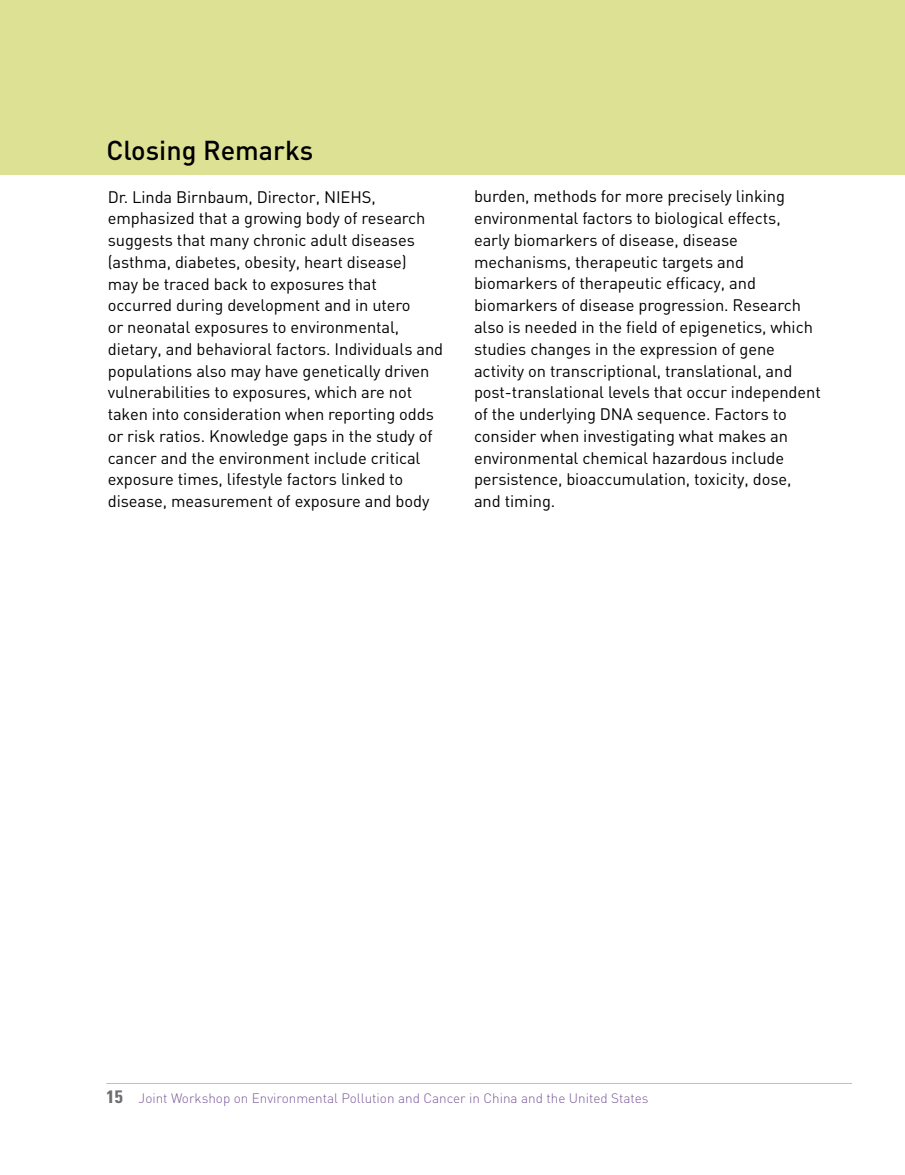
<style>
.page{position:relative;width:905px;height:1175px;background:#fff}
.page>*{position:absolute;margin:0;border:0;box-sizing:border-box;transform-origin:0 0}
.t1{font:500 27px "DIN";color:#000}
.CENTERS{font:16.5px/21.8px "DIN";letter-spacing:-.005em;color:#000}
.t2{font:300 13.5px "DIN";color:#7c5a9b}
.s1{font-family:"Univers";font-weight:700;font-stretch:condensed;font-size:18px;color:#6d6e71}
</style>
<div class="page">
<hr style="left:106px;top:1083px;width:746px;height:1px;background:#bcbec0">
<div style="left:0;top:0;width:904px;height:174px;background:#dce194"></div>
<h1 class="t1" style="left:106px;top:133px;width:208px">Closing Remarks</h1>
<p class="CENTERS" style="left:108px;top:185px;width:337px">Dr. Linda Birnbaum, Director, NIEHS, emphasized that a growing body of research suggests that many chronic adult diseases (asthma, diabetes, obesity, heart disease)<br>may be traced back to exposures that occurred during development and in utero<br>or neonatal exposures to environmental, dietary, and behavioral factors. Individuals and populations also may have genetically driven vulnerabilities to exposures, which are not taken into consideration when reporting odds or risk ratios. Knowledge gaps in the study of cancer and the environment include critical exposure times, lifestyle factors linked to disease, measurement of exposure and body</p>
<p class="CENTERS" style="left:474px;top:185px;width:348px">burden, methods for more precisely linking environmental factors to biological effects,<br>early biomarkers of disease, disease mechanisms, therapeutic targets and biomarkers of therapeutic efficacy, and biomarkers of disease progression. Research also is needed in the field of epigenetics, which studies changes in the expression of gene activity on transcriptional, translational, and post-translational levels that occur independent of the underlying DNA sequence. Factors to consider when investigating what makes an environmental chemical hazardous include persistence, bioaccumulation, toxicity, dose, and timing.</p>
<p class="t2" style="left:106px;top:1089px;width:543px"><span class="s1">15</span> Joint Workshop on Environmental Pollution and Cancer in China and the United States</p>
</div>
